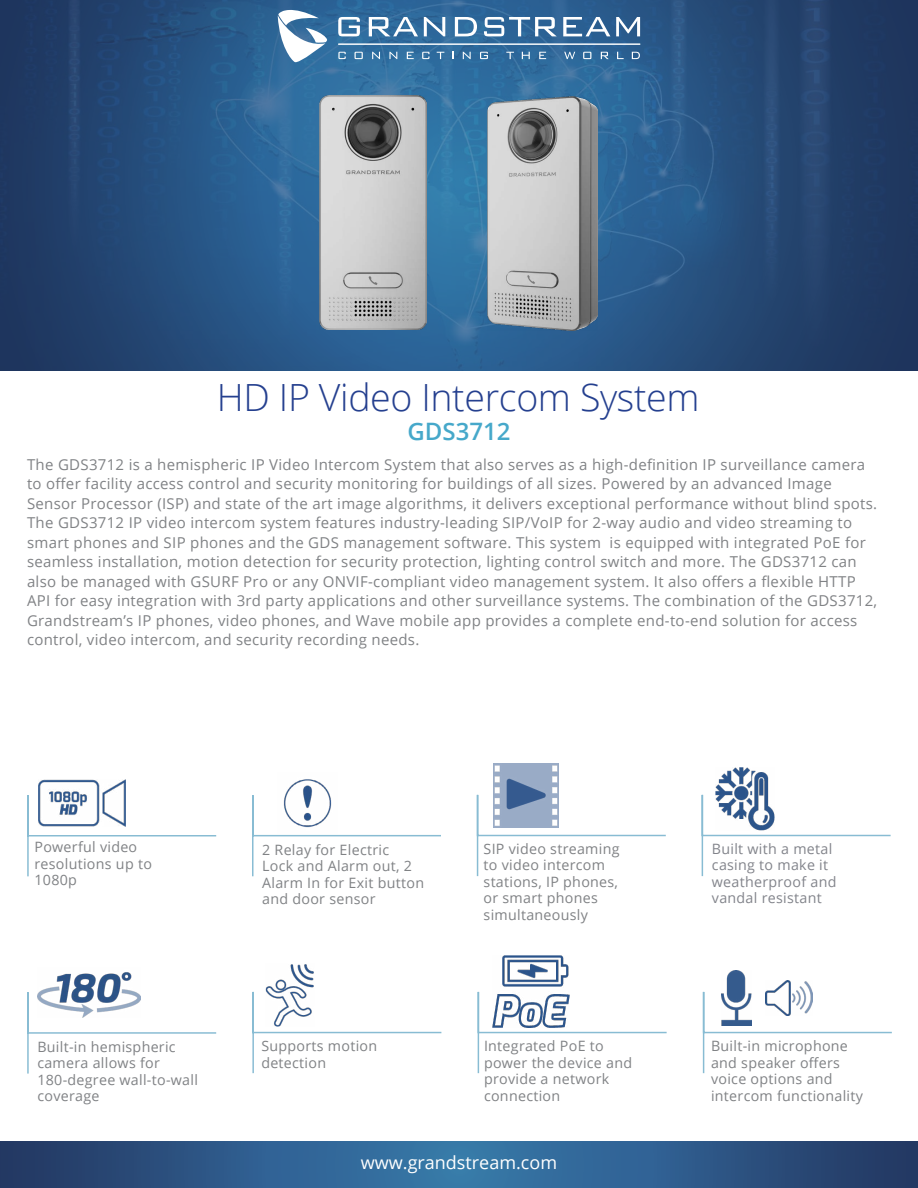
<style>
.page{position:relative;width:918px;height:1188px;background:#fff}
.page>*{position:absolute;margin:0;border:0;box-sizing:border-box;transform-origin:0 0}
.t1{font:300 37.5px "Open Sans";letter-spacing:-.01em;color:#25408f}
.t2{font:600 24px "Open Sans";color:#46a8ca}
.t3{font:18px "Open Sans";color:#fff}
.t4{font:15px/19.5px "Open Sans";letter-spacing:.02em;color:#808285}
.t5{font:14.25px/16.5px "Open Sans";letter-spacing:.02em;color:#808285}
.t6{font:14.25px/16.5px "Open Sans";letter-spacing:.02em;color:#82848b}
</style>
<div class="page">
<img style="left:0;top:0;width:918px;height:371px">
<img style="left:488px;top:96px;width:110px;height:234px">
<img style="left:319px;top:96px;width:108px;height:234px">
<svg style="left:278px;top:10px;width:49px;height:52px"></svg>
<svg style="left:338px;top:17px;width:22px;height:19px"></svg>
<svg style="left:369px;top:17px;width:49px;height:19px"></svg>
<svg style="left:424px;top:17px;width:21px;height:19px"></svg>
<svg style="left:455px;top:17px;width:22px;height:19px"></svg>
<svg style="left:484px;top:17px;width:73px;height:19px"></svg>
<svg style="left:563px;top:17px;width:47px;height:19px"></svg>
<svg style="left:616px;top:17px;width:24px;height:19px"></svg>
<svg style="left:338px;top:52px;width:8px;height:7px"></svg>
<svg style="left:355px;top:52px;width:8px;height:7px"></svg>
<svg style="left:372px;top:52px;width:8px;height:7px"></svg>
<svg style="left:389px;top:52px;width:8px;height:7px"></svg>
<svg style="left:407px;top:52px;width:7px;height:7px"></svg>
<svg style="left:422px;top:52px;width:8px;height:7px"></svg>
<svg style="left:437px;top:52px;width:7px;height:7px"></svg>
<svg style="left:463px;top:52px;width:8px;height:7px"></svg>
<svg style="left:480px;top:52px;width:8px;height:7px"></svg>
<svg style="left:506px;top:52px;width:8px;height:7px"></svg>
<svg style="left:522px;top:52px;width:8px;height:7px"></svg>
<svg style="left:539px;top:52px;width:7px;height:7px"></svg>
<svg style="left:632px;top:52px;width:8px;height:7px"></svg>
<svg style="left:583px;top:52px;width:8px;height:7px"></svg>
<svg style="left:601px;top:52px;width:8px;height:7px"></svg>
<svg style="left:617px;top:52px;width:7px;height:7px"></svg>
<svg style="left:564px;top:52px;width:11px;height:7px"></svg>
<hr style="left:338px;top:44px;width:302px;height:1px;background:#fff">
<svg style="left:0;top:1142px;width:918px;height:46px;background:#2d5988"></svg>
<img style="left:39px;top:780px;width:87px;height:14px">
<svg style="left:27px;top:794px;width:190px;height:83px"></svg>
<img style="left:493px;top:764px;width:66px;height:29px">
<svg style="left:476px;top:793px;width:190px;height:84px"></svg>
<img style="left:715px;top:767px;width:54px;height:26px">
<svg style="left:701px;top:793px;width:190px;height:84px"></svg>
<img style="left:41px;top:972px;width:91px;height:19px">
<svg style="left:27px;top:991px;width:190px;height:83px"></svg>
<img style="left:265px;top:964px;width:49px;height:26px">
<svg style="left:252px;top:990px;width:190px;height:84px"></svg>
<img style="left:502px;top:956px;width:67px;height:31px">
<svg style="left:477px;top:991px;width:190px;height:83px"></svg>
<img style="left:726px;top:971px;width:20px;height:19px">
<img style="left:774px;top:980px;width:38px;height:10px">
<svg style="left:702px;top:990px;width:190px;height:84px"></svg>
<img style="left:285px;top:779px;width:45px;height:15px">
<svg style="left:252px;top:794px;width:189px;height:83px"></svg>
<h1 class="t1" style="left:217px;top:371px;width:484px">HD IP Video Intercom System</h1>
<p class="t4" style="left:27px;top:454px;width:852px">The GDS3712 is a hemispheric IP Video Intercom System that also serves as a high-definition IP surveillance camera to offer facility access control and security monitoring for buildings of all sizes. Powered by an advanced Image Sensor Processor (ISP) and state of the art image algorithms, it delivers exceptional performance without blind spots.<br>The GDS3712 IP video intercom system features industry-leading SIP/VoIP for 2-way audio and video streaming to smart phones and SIP phones and the GDS management software. This system is equipped with integrated PoE for seamless installation, motion detection for security protection, lighting control switch and more. The GDS3712 can also be managed with GSURF Pro or any ONVIF-compliant video management system. It also offers a flexible HTTP API for easy integration with 3rd party applications and other surveillance systems. The combination of the GDS3712, Grandstream’s IP phones, video phones, and Wave mobile app provides a complete end-to-end solution for access control, video intercom, and security recording needs.</p>
<h2 class="t2" style="left:407px;top:415px;width:105px">GDS3712</h2>
<p class="t5" style="left:34px;top:838px;width:119px">Powerful video resolutions up to<br>1080p</p>
<p class="t5" style="left:484px;top:840px;width:137px">SIP video streaming to video intercom stations, IP phones, or smart phones simultaneously</p>
<p class="t6" style="left:712px;top:840px;width:126px">Built with a metal casing to make it weatherproof and vandal resistant</p>
<p class="t5" style="left:262px;top:841px;width:163px">2 Relay for Electric<br>Lock and Alarm out, 2<br>Alarm In for Exit button and door sensor</p>
<p class="t5" style="left:37px;top:1038px;width:162px">Built-in hemispheric camera allows for<br>180-degree wall-to-wall coverage</p>
<p class="t5" style="left:261px;top:1037px;width:117px">Supports motion detection</p>
<p class="t5" style="left:484px;top:1037px;width:150px">Integrated PoE to power the device and provide a network connection</p>
<p class="t5" style="left:711px;top:1037px;width:153px">Built-in microphone and speaker offers voice options and intercom functionality</p>
<p class="t3" style="left:361px;top:1151px;width:198px">www.grandstream.com</p>
</div>
